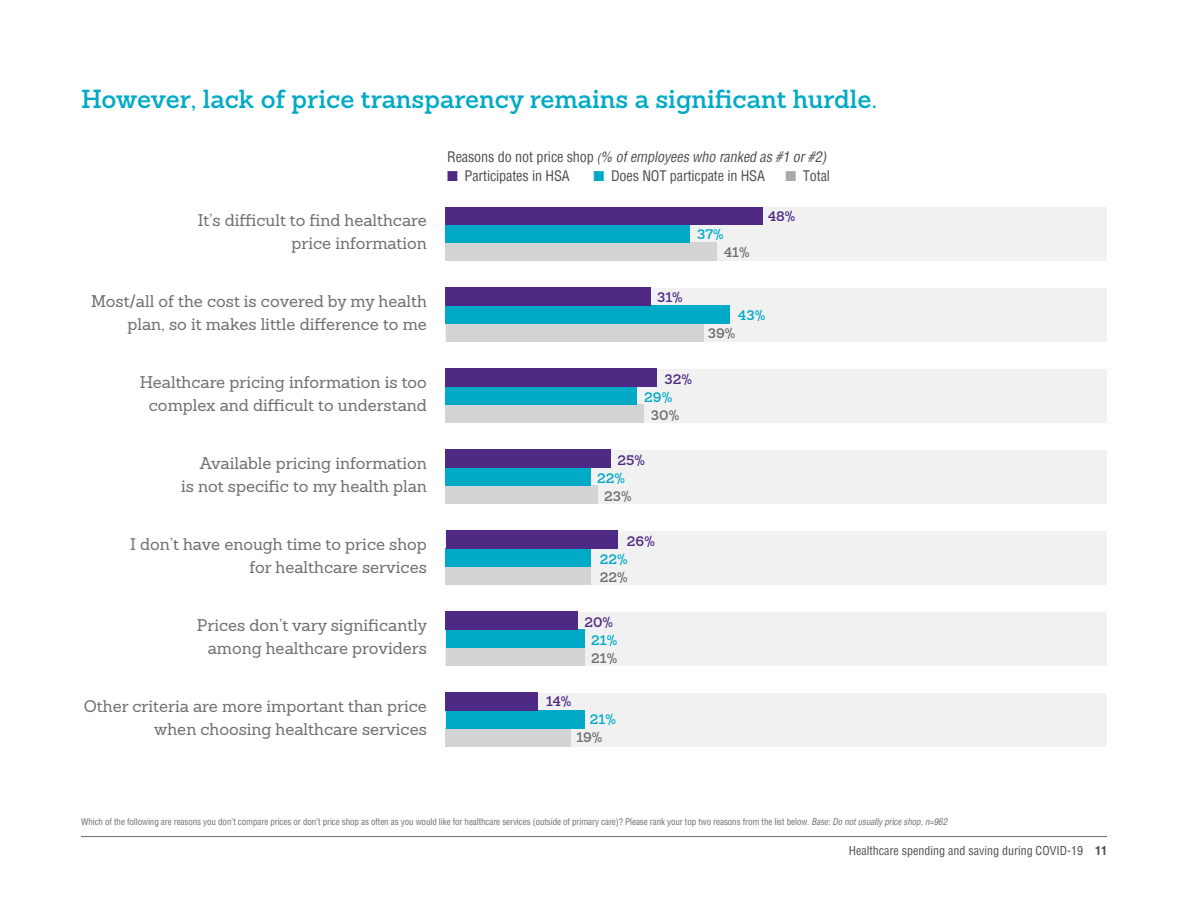
<style>
.page{position:relative;width:1188px;height:918px;background:#fff}
.page>*{position:absolute;margin:0;border:0;box-sizing:border-box;transform-origin:0 0}
.t1{font:600 25.5px "Sanchez Slab";color:#00aac6}
.t2{font:16.5px/22.5px "Sanchez Slab";color:#6d6e71;text-align:right}
.t3{font:italic condensed 14.25px "Helvetica";color:#4d4d4f}
.t4{font:condensed 14.25px "Helvetica";letter-spacing:-.01em;color:#4d4d4f}
.t5{font:600 13.5px "Sanchez Slab";color:#4f2a84}
.t6{font:600 13.5px "Sanchez Slab";color:#00aac6}
.t7{font:600 13.5px "Sanchez Slab";color:#6d6e71}
.t8{font:condensed 12px "Helvetica";color:#4d4d4f}
.t9{font:condensed 9px "Helvetica";letter-spacing:-.01em;color:#6d6e71}
.s1{font-style:normal}
.s2{font-size:12px}
.s3{color:#4f2a84}
.s4{color:#00aac6}
.s5{color:#a7a9ac}
.s6{font-style:italic}
.s7{font-family:"Helvetica LT Std";font-weight:700}
</style>
<div class="page">
<hr style="left:81px;top:836px;width:1026px;height:1px;background:#6d6e71">
<div style="left:446px;top:450px;width:661px;height:18px;background:#f1f1f2"></div>
<div style="left:446px;top:468px;width:661px;height:18px;background:#f1f1f2"></div>
<div style="left:446px;top:486px;width:661px;height:18px;background:#f1f1f2"></div>
<div style="left:446px;top:486px;width:152px;height:18px;background:#d1d3d4"></div>
<div style="left:446px;top:468px;width:145px;height:18px;background:#00aac6"></div>
<div style="left:446px;top:450px;width:165px;height:18px;background:#4f2a84"></div>
<div style="left:446px;top:369px;width:661px;height:18px;background:#f1f1f2"></div>
<div style="left:446px;top:387px;width:661px;height:18px;background:#f1f1f2"></div>
<div style="left:446px;top:405px;width:661px;height:18px;background:#f1f1f2"></div>
<div style="left:446px;top:405px;width:198px;height:18px;background:#d1d3d4"></div>
<div style="left:446px;top:387px;width:191px;height:18px;background:#00aac6"></div>
<div style="left:446px;top:369px;width:211px;height:18px;background:#4f2a84"></div>
<div style="left:446px;top:288px;width:661px;height:18px;background:#f1f1f2"></div>
<div style="left:446px;top:306px;width:661px;height:18px;background:#f1f1f2"></div>
<div style="left:446px;top:324px;width:661px;height:18px;background:#f1f1f2"></div>
<div style="left:446px;top:324px;width:258px;height:18px;background:#d1d3d4"></div>
<div style="left:446px;top:306px;width:284px;height:18px;background:#00aac6"></div>
<div style="left:446px;top:288px;width:205px;height:18px;background:#4f2a84"></div>
<div style="left:446px;top:207px;width:661px;height:18px;background:#f1f1f2"></div>
<div style="left:446px;top:225px;width:661px;height:18px;background:#f1f1f2"></div>
<div style="left:446px;top:243px;width:661px;height:18px;background:#f1f1f2"></div>
<div style="left:446px;top:243px;width:271px;height:18px;background:#d1d3d4"></div>
<div style="left:446px;top:225px;width:244px;height:18px;background:#00aac6"></div>
<div style="left:446px;top:207px;width:317px;height:18px;background:#4f2a84"></div>
<div style="left:446px;top:531px;width:661px;height:18px;background:#f1f1f2"></div>
<div style="left:446px;top:549px;width:661px;height:18px;background:#f1f1f2"></div>
<div style="left:446px;top:567px;width:661px;height:18px;background:#f1f1f2"></div>
<div style="left:446px;top:567px;width:145px;height:18px;background:#d1d3d4"></div>
<div style="left:446px;top:549px;width:145px;height:18px;background:#00aac6"></div>
<div style="left:446px;top:531px;width:172px;height:18px;background:#4f2a84"></div>
<div style="left:446px;top:612px;width:661px;height:18px;background:#f1f1f2"></div>
<div style="left:446px;top:630px;width:661px;height:18px;background:#f1f1f2"></div>
<div style="left:446px;top:648px;width:661px;height:18px;background:#f1f1f2"></div>
<div style="left:446px;top:648px;width:138px;height:18px;background:#d1d3d4"></div>
<div style="left:446px;top:630px;width:138px;height:18px;background:#00aac6"></div>
<div style="left:446px;top:612px;width:132px;height:18px;background:#4f2a84"></div>
<div style="left:446px;top:693px;width:661px;height:18px;background:#f1f1f2"></div>
<div style="left:446px;top:711px;width:661px;height:18px;background:#f1f1f2"></div>
<div style="left:446px;top:729px;width:661px;height:18px;background:#f1f1f2"></div>
<div style="left:446px;top:729px;width:125px;height:18px;background:#d1d3d4"></div>
<div style="left:446px;top:711px;width:138px;height:18px;background:#00aac6"></div>
<div style="left:446px;top:693px;width:92px;height:18px;background:#4f2a84"></div>
<h1 class="t1" style="left:81px;top:81px;width:798px">However, lack of price transparency remains a significant hurdle.</h1>
<p class="t3" style="left:447px;top:147px;width:384px"><span class="s1">R e a s o n s d o n o t p r i c e s h o p</span> <span class="s2">(</span>% ofemployeeswho ranked as#1 or#2)</p>
<p class="t4" style="left:447px;top:167px;width:124px"><span class="s3">■</span> Participates in HSA</p>
<p class="t4" style="left:594px;top:167px;width:173px"><span class="s4">■</span> Does NOT particpate in HSA</p>
<p class="t4" style="left:785px;top:167px;width:46px"><span class="s5">■</span> Total</p>
<p class="t2" style="left:198px;top:209px;width:231px">It’s difficult to find healthcare price information</p>
<p class="t6" style="left:697px;top:225px;width:28px">37%</p>
<p class="t7" style="left:724px;top:243px;width:27px">41%</p>
<p class="t5" style="left:768px;top:207px;width:29px">48%</p>
<p class="t2" style="left:91px;top:290px;width:337px">Most/all of the cost is covered by my health plan, so it makes little difference to me</p>
<p class="t5" style="left:657px;top:288px;width:27px">31%</p>
<p class="t6" style="left:738px;top:306px;width:29px">43%</p>
<p class="t7" style="left:708px;top:324px;width:29px">39%</p>
<p class="t2" style="left:140px;top:371px;width:289px;text-align:center">Healthcare pricing information is too complex and difficult to understand</p>
<p class="t5" style="left:664px;top:370px;width:29px">32%</p>
<p class="t6" style="left:644px;top:388px;width:30px">29%</p>
<p class="t7" style="left:651px;top:406px;width:30px">30%</p>
<p class="t2" style="left:181px;top:452px;width:247px">Available pricing information<br>is not specific to my health plan</p>
<p class="t5" style="left:618px;top:451px;width:29px">25%</p>
<p class="t6" style="left:597px;top:469px;width:29px">22%</p>
<p class="t7" style="left:604px;top:487px;width:29px">23%</p>
<p class="t2" style="left:130px;top:533px;width:298px">I don’t have enough time to price shop for healthcare services</p>
<p class="t2" style="left:197px;top:614px;width:232px">Prices don’t vary significantly among healthcare providers</p>
<p class="t5" style="left:627px;top:532px;width:30px">26%</p>
<p class="t6" style="left:600px;top:550px;width:29px">22%</p>
<p class="t7" style="left:600px;top:568px;width:29px">22%</p>
<p class="t5" style="left:584px;top:613px;width:30px">20%</p>
<p class="t6" style="left:591px;top:631px;width:28px">21%</p>
<p class="t7" style="left:591px;top:649px;width:28px">21%</p>
<p class="t2" style="left:84px;top:695px;width:345px">Other criteria are more important than price when choosing healthcare services</p>
<p class="t5" style="left:546px;top:692px;width:27px">14%</p>
<p class="t6" style="left:590px;top:710px;width:28px">21%</p>
<p class="t7" style="left:576px;top:728px;width:28px">19%</p>
<p class="t9" style="left:81px;top:816px;width:870px">Which of the following are reasons you don’t compare prices or don’t price shop as often as you would like for healthcare services (outside of primary care)? Please rank your top two reasons from the list below. <span class="s6">Base:Do notusuallypriceshop,n=962</span></p>
<p class="t8" style="left:849px;top:843px;width:260px">Healthcare spending and saving during COVID-19 <span class="s7">11</span></p>
</div>
